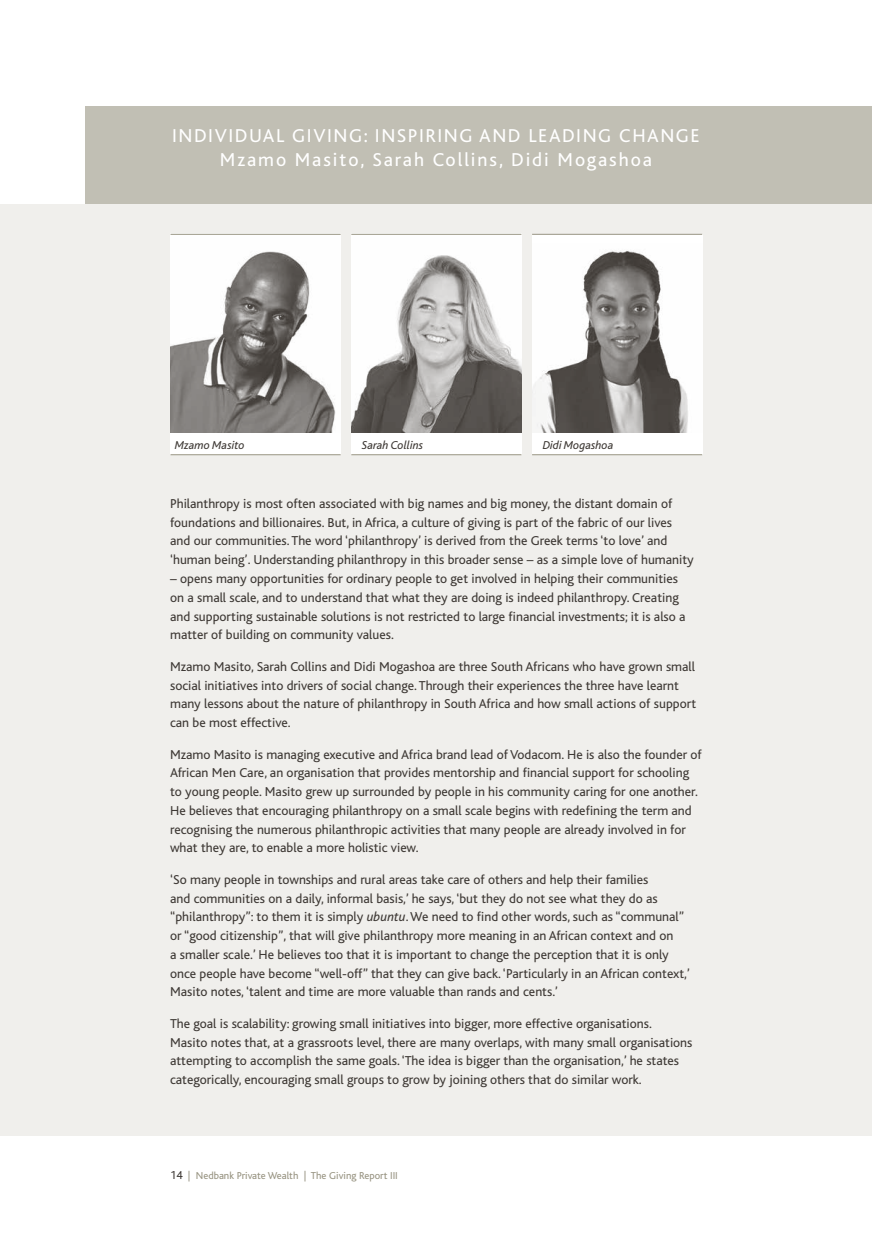
<style>
.page{position:relative;width:872px;height:1242px;background:#fff}
.page>*{position:absolute;margin:0;border:0;box-sizing:border-box;transform-origin:0 0}
.t1{font:19.5px/24px "Bliss";letter-spacing:.1em;color:#fff}
.t2{font:13.5px/18.8px "Bliss";color:#3e3935}
.t3{font:italic 12px "Bliss";color:#3e3935}
.t4{font:10.5px "Bliss";color:#989482}
.s1{font-style:italic}
.s2{font-size:12px;color:#3e3935}
</style>
<div class="page">
<div style="left:0;top:204px;width:872px;height:931px;background:#f0efec"></div>
<img style="left:351px;top:235px;width:170px;height:199px">
<div style="left:351px;top:434px;width:170px;height:21px;background:#fff"></div>
<hr style="left:351px;top:234px;width:170px;height:1px;background:#989482">
<hr style="left:351px;top:454px;width:170px;height:1px;background:#989482">
<img style="left:170px;top:235px;width:171px;height:199px">
<div style="left:170px;top:434px;width:171px;height:21px;background:#fff"></div>
<hr style="left:170px;top:234px;width:171px;height:1px;background:#989482">
<hr style="left:170px;top:454px;width:171px;height:1px;background:#989482">
<div style="left:532px;top:234px;width:170px;height:200px;background:#fff"></div>
<img style="left:532px;top:251px;width:156px;height:182px">
<div style="left:532px;top:434px;width:170px;height:21px;background:#fff"></div>
<hr style="left:532px;top:234px;width:170px;height:1px;background:#989482">
<hr style="left:532px;top:454px;width:170px;height:1px;background:#989482">
<div style="left:85px;top:106px;width:787px;height:98px;background:#c1bfb4"></div>
<h1 class="t1" style="left:172px;top:124px;width:146px">IN DIVI DUAL GIVIN</h1>
<h1 class="t1" style="left:220px;top:124px;width:479px;text-indent:129px">G: INSPI RING AN D LEADING CHANGE<br>Mzamo Masito, Sarah Collins, Didi Mogashoa</h1>
<p class="t3" style="left:175px;top:439px;width:71px">Mzamo Masito</p>
<p class="t3" style="left:362px;top:439px;width:63px">Sarah Collins</p>
<p class="t3" style="left:543px;top:439px;width:72px">Didi Mogashoa</p>
<p class="t2" style="left:170px;top:494px;width:525px">Philanthropy is most often associated with big names and big money, the distant domain of foundations and billionaires. But, in Africa, a culture of giving is part of the fabric of our lives and our communities. The word ‘philanthropy’ is derived from the Greek terms ‘to love’ and ‘human being’. U nderstanding philanthropy in this broader sense – as a simple love of humanity</p>
<p class="t2" style="left:170px;top:569px;width:517px">– opens many opportunities for ordinary people to get involved in helping their communities on a small scale, and to understand that what they are doing is indeed philanthropy. Creating and supporting sustainable solutions is not restricted to large financial investments; it is also a matter of building on community values.</p>
<p class="t2" style="left:170px;top:657px;width:527px">Mzamo Masito, Sarah Collins and Didi Mogashoa are three South Africans who have grown small social initiatives into drivers of social change. Through their experiences the three have learnt many lessons about the nature of philanthropy in South Africa and how small actions of support can be most effective.</p>
<p class="t2" style="left:170px;top:745px;width:533px">Mzamo Masito is managing executive and Africa brand lead of Vodacom. H e is also the founder of African Men Care, an organisation that provides mentorship and financial support for schooling to young people. Masito grew up surrounded by people in his community caring for one another.<br>H e believes that encouraging philanthropy on a small scale begins with redefining the term and recognising the numerous philanthropic activities that many people are already involved in for what they are, to enable a more holistic view.</p>
<p class="t2" style="left:170px;top:870px;width:521px">‘So many people in townships and rural areas take care of others and help their families<br>and communities on a daily, informal basis,’ he says, ‘but they do not see what they do as “philanthropy”: to them it is simply <span class="s1">ubuntu</span>. We need to find other words, such as “communal” or “good citizenship”, that will give philanthropy more meaning in an African context and on<br>a smaller scale.’ H e believes too that it is important to change the perception that it is only once people have become “well-off” that they can give back. ‘Particularly in an African context,’ Masito notes, ‘talent and time are more valuable than rands and cents.’</p>
<p class="t2" style="left:170px;top:1014px;width:524px">The goal is scalability: growing small initiatives into bigger, more effective organisations.<br>Masito notes that, at a grassroots level, there are many overlaps, with many small organisations attempting to accomplish the same goals. ‘The idea is bigger than the organisation,’ he states categorically, encouraging small groups to grow by joining others that do similar work.</p>
<p class="t4" style="left:170px;top:1169px;width:223px"><span class="s2">14</span> | N edbank Private Wealth | The Giving Report III</p>
</div>
